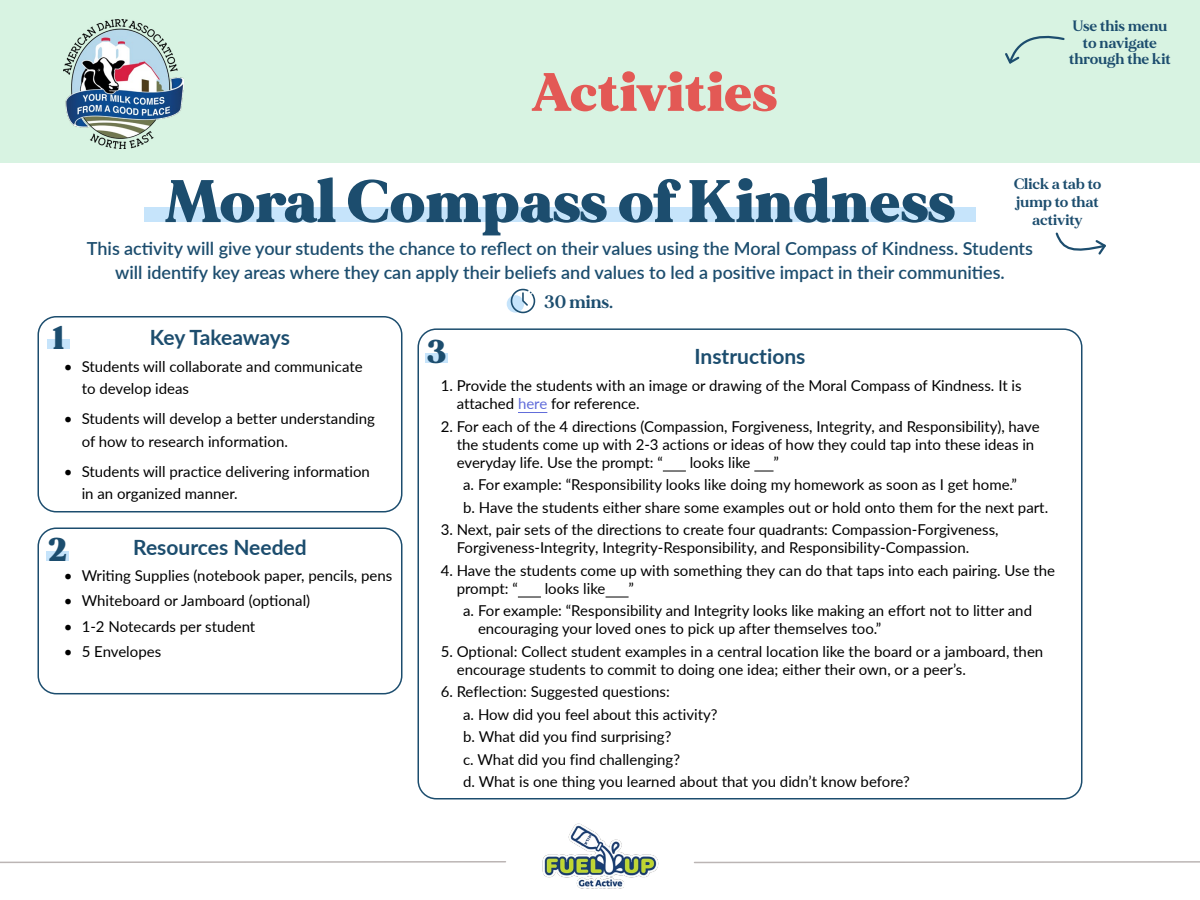
<style>
.page{position:relative;width:1200px;height:900px;background:#fff}
.page>*{position:absolute;margin:0;border:0;box-sizing:border-box;transform-origin:0 0}
.t1{font:900 60px "MADE Mirage";letter-spacing:.01em;color:#1c4d6e}
.t2{font:900 54px "MADE Mirage";letter-spacing:.02em;color:#e35955}
.t3{font:900 33px "MADE Mirage";color:#1c4d6e}
.t4{font:700 21px "Lato";color:#1c4d6e}
.t5{font:600 18px/24px "Lato";color:#1c4d6e;text-align:center}
.t6{font:700 18px "MADE Mirage";letter-spacing:.015em;color:#1c4d6e}
.t7{font:15px/22.5px "Lato";color:#000}
.t8{font:700 15px/18px "MADE Mirage";color:#1c4d6e;text-align:center}
.s1{color:#616cda}
</style>
<div class="page">
<div style="left:144px;top:207px;width:832px;height:15px;background:#c6e4fb"></div>
<div style="left:0;top:0;width:1200px;height:163px;background:#d8f3e2"></div>
<svg style="left:1055px;top:232px;width:51px;height:23px"></svg>
<div style="left:507px;top:295px;width:17px;height:18px;background:#c6e4fb;border-radius:50%"></div>
<svg style="left:511px;top:289px;width:24px;height:24px"></svg>
<svg style="left:1005px;top:35px;width:60px;height:29px"></svg>
<svg style="left:694px;top:861px;width:506px;height:3px"></svg>
<svg style="left:0;top:861px;width:506px;height:2px"></svg>
<img style="left:542px;top:823px;width:117px;height:66px">
<img style="left:64px;top:20px;width:120px;height:129px">
<div style="left:38px;top:316px;width:364px;height:196px;border:2px solid #1c4d6e;border-radius:18px"></div>
<div style="left:38px;top:528px;width:364px;height:166px;border:2px solid #1c4d6e;border-radius:18px"></div>
<svg style="left:518px;top:412px;width:29px;height:1px"></svg>
<svg style="left:663px;top:471px;width:23px;height:1px"></svg>
<svg style="left:754px;top:471px;width:20px;height:1px"></svg>
<svg style="left:518px;top:597px;width:23px;height:1px"></svg>
<svg style="left:606px;top:597px;width:23px;height:1px"></svg>
<div style="left:417px;top:328px;width:665px;height:472px;border:2px solid #1c4d6e;border-radius:18px"></div>
<div style="left:46px;top:551px;width:23px;height:10px;background:#c6e4fb"></div>
<div style="left:425px;top:353px;width:23px;height:10px;background:#c6e4fb"></div>
<div style="left:47px;top:339px;width:23px;height:10px;background:#c6e4fb"></div>
<h2 class="t2" style="left:532px;top:55px;width:247px">Activities</h2>
<p class="t8" style="left:1069px;top:18px;width:103px;line-height:16.5px">Use this menu to navigate through the kit</p>
<h1 class="t1" style="left:165px;top:160px;width:791px">Moral Compass of Kindness</h1>
<p class="t5" style="left:87px;top:235px;width:948px">This activity will give your students the chance to reflect on their values using the Moral Compass of Kindness. Students will identify key areas where they can apply their beliefs and values to led a positive impact in their communities.</p>
<p class="t8" style="left:1014px;top:175px;width:89px">Click a tab to jump to that activity</p>
<h3 class="t3" style="left:52px;top:315px;width:14px">1</h3>
<h3 class="t4" style="left:150px;top:322px;width:142px">Key Takeaways</h3>
<p class="t7" style="left:82px;top:354px;width:282px;text-indent:-18px">• Students will collaborate and communicate to develop ideas</p>
<p class="t7" style="left:82px;top:407px;width:295px;text-indent:-18px">• Students will develop a better understanding of how to research information.</p>
<p class="t7" style="left:82px;top:459px;width:290px;text-indent:-18px">• Students will practice delivering information in an organized manner.</p>
<h3 class="t3" style="left:48px;top:527px;width:20px">2</h3>
<h3 class="t4" style="left:133px;top:532px;width:175px">Resources Needed</h3>
<p class="t7" style="left:64px;top:563px;width:330px">• Writing Supplies (notebook paper, pencils, pens</p>
<p class="t7" style="left:64px;top:589px;width:248px">• Whiteboard or Jamboard (optional)</p>
<p class="t7" style="left:64px;top:614px;width:193px">• 1-2 Notecards per student</p>
<p class="t7" style="left:64px;top:640px;width:99px">• 5 Envelopes</p>
<h3 class="t3" style="left:427px;top:329px;width:21px">3</h3>
<p class="t6" style="left:544px;top:290px;width:71px">30 mins.</p>
<h3 class="t4" style="left:694px;top:341px;width:113px">Instructions</h3>
<p class="t7" style="left:457px;top:376px;width:566px;line-height:18px;text-indent:-16px">1. Provide the students with an image or drawing of the Moral Compass of Kindness. It is attached <span class="s1">here</span> for reference.</p>
<p class="t7" style="left:457px;top:416px;width:584px;line-height:18px;text-indent:-16px">2. For each of the 4 directions (Compassion, Forgiveness, Integrity, and Responsibility), have the students come up with 2-3 actions or ideas of how they could tap into these ideas in everyday life. Use the prompt: “</p>
<p class="t7" style="left:463px;top:450px;width:587px;text-indent:310px">”<br>a. For example: “Responsibility looks like doing my homework as soon as I get home.”<br>b. Have the students either share some examples out or hold onto them for the next part.</p>
<p class="t7" style="left:457px;top:520px;width:543px;line-height:18px;text-indent:-16px">3. Next, pair sets of the directions to create four quadrants: Compassion-Forgiveness,<br>Forgiveness-Integrity, Integrity-Responsibility, and Responsibility-Compassion.</p>
<p class="t7" style="left:457px;top:560px;width:600px;line-height:18px;text-indent:-16px">4. Have the students come up with something they can do that taps into each pairing. Use the prompt: “</p>
<p class="t7" style="left:690px;top:450px;width:62px">looks like</p>
<p class="t7" style="left:463px;top:576px;width:570px;text-indent:165px">”<br>a. For example: “Responsibility and Integrity looks like making an effort not to litter and</p>
<p class="t7" style="left:478px;top:617px;width:405px">encouraging your loved ones to pick up after themselves too.”</p>
<p class="t7" style="left:457px;top:641px;width:588px;line-height:18px;text-indent:-16px">5. Optional: Collect student examples in a central location like the board or a jamboard, then encourage students to commit to doing one idea; either their own, or a peer’s.</p>
<p class="t7" style="left:463px;top:680px;width:448px;text-indent:-22px">6. Reflection: Suggested questions:<br>a. How did you feel about this activity?<br>b. What did you find surprising?<br>c. What did you find challenging?<br>d. What is one thing you learned about that you didn’t know before?</p>
<p class="t7" style="left:545px;top:576px;width:62px">looks like</p>
</div>
